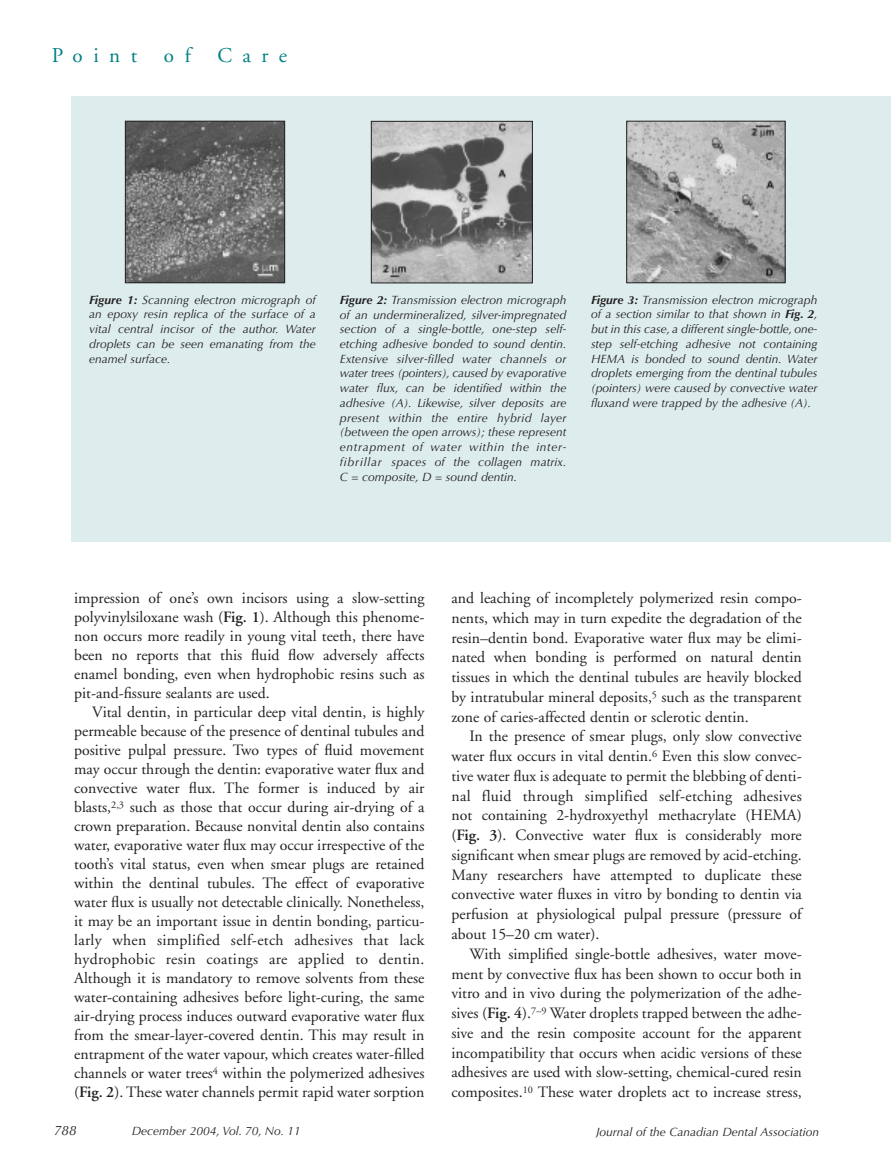
<style>
.page{position:relative;width:891px;height:1175px;background:#fff}
.page>*{position:absolute;margin:0;border:0;box-sizing:border-box;transform-origin:0 0}
.t1{font:21px "Adobe Garamond";letter-spacing:.5em;color:#008185}
.t2{font:15.75px/19px "Adobe Garamond";color:#231f20;text-align:justify}
.t3{font:italic 13.5px "Optima";color:#231f20}
.t4{font:italic 12px/14.7px "Optima";color:#231f20;text-align:justify}
.s1{font-weight:700}
.s2{font-weight:600}
</style>
<div class="page">
<div style="left:71px;top:96px;width:820px;height:445px;background:#ddeced"></div>
<img style="left:127px;top:123px;width:156px;height:158px">
<div style="left:125px;top:121px;width:160px;height:162px;border:1px solid #231f20"></div>
<img style="left:373px;top:123px;width:158px;height:158px">
<div style="left:371px;top:121px;width:162px;height:162px;border:1px solid #231f20"></div>
<img style="left:628px;top:123px;width:155px;height:158px">
<div style="left:626px;top:121px;width:159px;height:162px;border:1px solid #231f20"></div>
<h1 class="t1" style="left:52px;top:47px;width:87px">Point</h1>
<h1 class="t1" style="left:164px;top:47px;width:28px">o f</h1>
<h1 class="t1" style="left:218px;top:47px;width:71px">Care</h1>
<p class="t4" style="left:89px;top:293px;width:228px"><span class="s1">Figure 1:</span> Scanning electron micrograph of an epoxy resin replica of the surface of a vital central incisor of the author. Water droplets can be seen emanating from the enamel surface.</p>
<p class="t4" style="left:340px;top:294px;width:228px"><span class="s1">Figure 2:</span> Transmission electron micrograph of an undermineralized, silver-impregnated section of a single-bottle, one-step self&shy;etching adhesive bonded to sound dentin.<br>Extensive silver-filled water channels or water trees (pointers), caused by evaporative water flux, can be identified within the adhesive (A). Likewise, silver deposits are present within the entire hybrid layer (between the open arrows); these represent entrapment of water within the inter&shy;fibrillar spaces of the collagen matrix.<br>C = composite, D = sound dentin.</p>
<p class="t4" style="left:591px;top:293px;width:228px"><span class="s1">Figure 3:</span> Transmission electron micrograph of a section similar to that shown in <span class="s1">Fig. 2</span>, but in this case, a different single-bottle, one&shy;step self-etching adhesive not containing HEMA is bonded to sound dentin. Water droplets emerging from the dentinal tubules (pointers) were caused by convective water fluxand were trapped by the adhesive (A).</p>
<p class="t2" style="left:74px;top:590px;width:352px">impression of one’s own incisors using a slow-setting polyvinylsiloxane wash (<span class="s2">Fig. 1</span>). Although this phenome&shy;non occurs more readily in young vital teeth, there have been no reports that this fluid flow adversely affects enamel bonding, even when hydrophobic resins such as pit-and-fissure sealants are used.</p>
<p class="t2" style="left:74px;top:704px;width:352px;text-indent:18px">Vital dentin, in particular deep vital dentin, is highly permeable because of the presence of dentinal tubules and positive pulpal pressure. Two types of fluid movement may occur through the dentin: evaporative water flux and convective water flux. The former is induced by air blasts,<sup>2,3</sup> such as those that occur during air-drying of a crown preparation. Because nonvital dentin also contains water, evaporative water flux may occur irrespective of the tooth’s vital status, even when smear plugs are retained within the dentinal tubules. The effect of evaporative water flux is usually not detectable clinically. Nonetheless, it may be an important issue in dentin bonding, particu&shy;larly when simplified self-etch adhesives that lack hydrophobic resin coatings are applied to dentin.<br>Although it is mandatory to remove solvents from these water-containing adhesives before light-curing, the same air-drying process induces outward evaporative water flux from the smear-layer-covered dentin. This may result in entrapment of the water vapour, which creates water-filled channels or water trees<sup>4</sup> within the polymerized adhesives (<span class="s2">Fig. 2</span>). These water channels permit rapid water sorption</p>
<p class="t2" style="left:451px;top:589px;width:352px;line-height:19.8px">and leaching of incompletely polymerized resin compo&shy;nents, which may in turn expedite the degradation of the resin–dentin bond. Evaporative water flux may be elimi&shy;nated when bonding is performed on natural dentin tissues in which the dentinal tubules are heavily blocked by intratubular mineral deposits,<sup>5</sup> such as the transparent zone of caries-affected dentin or sclerotic dentin.</p>
<p class="t2" style="left:451px;top:728px;width:352px;line-height:19.8px;text-indent:18px">In the presence of smear plugs, only slow convective water flux occurs in vital dentin.<sup>6</sup> Even this slow convec&shy;tive water flux is adequate to permit the blebbing of denti&shy;nal fluid through simplified self-etching adhesives not containing 2-hydroxyethyl methacrylate (HEMA) (<span class="s2">Fig. 3</span>). Convective water flux is considerably more significant when smear plugs are removed by acid-etching.<br>Many researchers have attempted to duplicate these convective water fluxes in vitro by bonding to dentin via perfusion at physiological pulpal pressure (pressure of about 15–20 cm water).</p>
<p class="t2" style="left:451px;top:945px;width:352px;line-height:19.8px;text-indent:18px">With simplified single-bottle adhesives, water move&shy;ment by convective flux has been shown to occur both in vitro and in vivo during the polymerization of the adhe&shy;sives (<span class="s2">Fig. 4</span>).<sup>7–9</sup> Water droplets trapped between the adhe&shy;sive and the resin composite account for the apparent incompatibility that occurs when acidic versions of these adhesives are used with slow-setting, chemical-cured resin composites.<sup>10</sup> These water droplets act to increase stress,</p>
<p class="t3" style="left:54px;top:1125px;width:24px">788</p>
<p class="t4" style="left:132px;top:1125px;width:170px">December 2004, Vol. 70, No. 11</p>
<p class="t4" style="left:596px;top:1125px;width:224px">Journal of the Canadian Dental Association</p>
</div>
